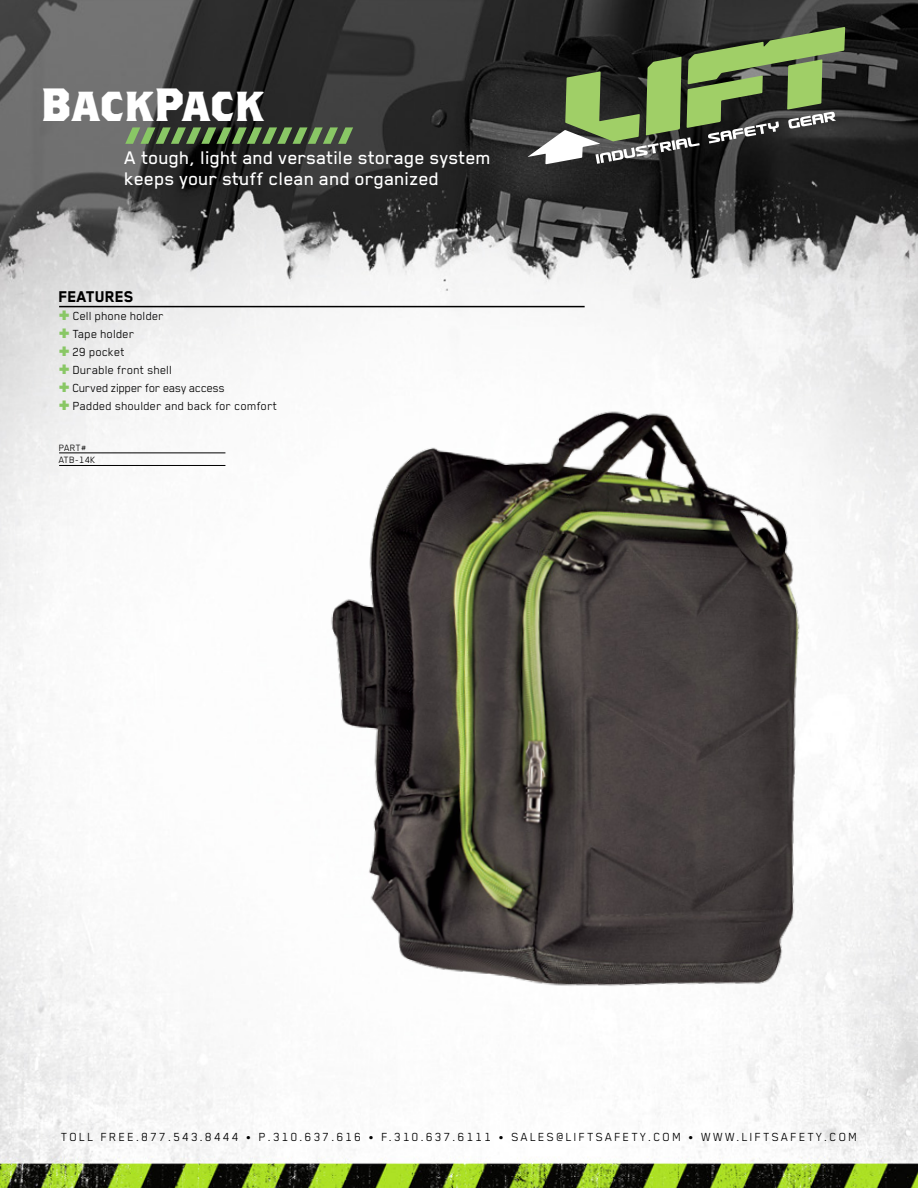
<style>
.page{position:relative;width:918px;height:1188px;background:#fff}
.page>*{position:absolute;margin:0;border:0;box-sizing:border-box;transform-origin:0 0}
.t1{font:700 46.5px "Brothers";color:#fff}
.t2{font:500 21px/21px "Blender Pro";color:#fff}
.t3{font:800 18px "Blender Pro";color:#000}
.t4{font:13.5px/18px "Blender Pro";color:#000}
.t5{font:13.5px "Blender Pro";letter-spacing:.15em;color:#000}
.t6{font:10.5px/12.6px "Blender Pro";color:#000}
.s1{color:#89c765}
</style>
<div class="page">
<img style="left:0;top:0;width:918px;height:1188px">
<svg style="left:125px;top:127px;width:228px;height:17px;background:#5a7949"></svg>
<svg style="left:528px;top:27px;width:317px;height:137px;background:#556244"></svg>
<hr style="left:59px;top:306px;width:526px;height:1px;background:#000">
<hr style="left:59px;top:453px;width:166px;height:1px;background:#000">
<hr style="left:59px;top:465px;width:166px;height:1px;background:#000">
<img style="left:306px;top:392px;width:518px;height:627px">
<h1 class="t1" style="left:40px;top:76px;width:225px">BackPack</h1>
<h2 class="t2" style="left:125px;top:147px;width:368px">A tough, light and versatile storage system keeps your stuff clean and organized</h2>
<h3 class="t3" style="left:59px;top:286px;width:77px">FEATURES</h3>
<p class="t4" style="left:59px;top:306px;width:220px"><span class="s1">✚</span> Cell phone holder<br><span class="s1">✚</span> Tape holder<br><span class="s1">✚</span> 29 pocket<br><span class="s1">✚</span> Durable front shell<br><span class="s1">✚</span> Curved zipper for easy access<br><span class="s1">✚</span> Padded shoulder and back for comfort</p>
<p class="t6" style="left:59px;top:441px;width:38px">Part # atb-14k</p>
<p class="t5" style="left:62px;top:1129px;width:797px">TOLL FREE.877.543.8444 • P.310.637.616 • F.310.637.6111 • SALES@LIFTSAFETY.COM • WWW.LIFTSAFETY.COM</p>
</div>
